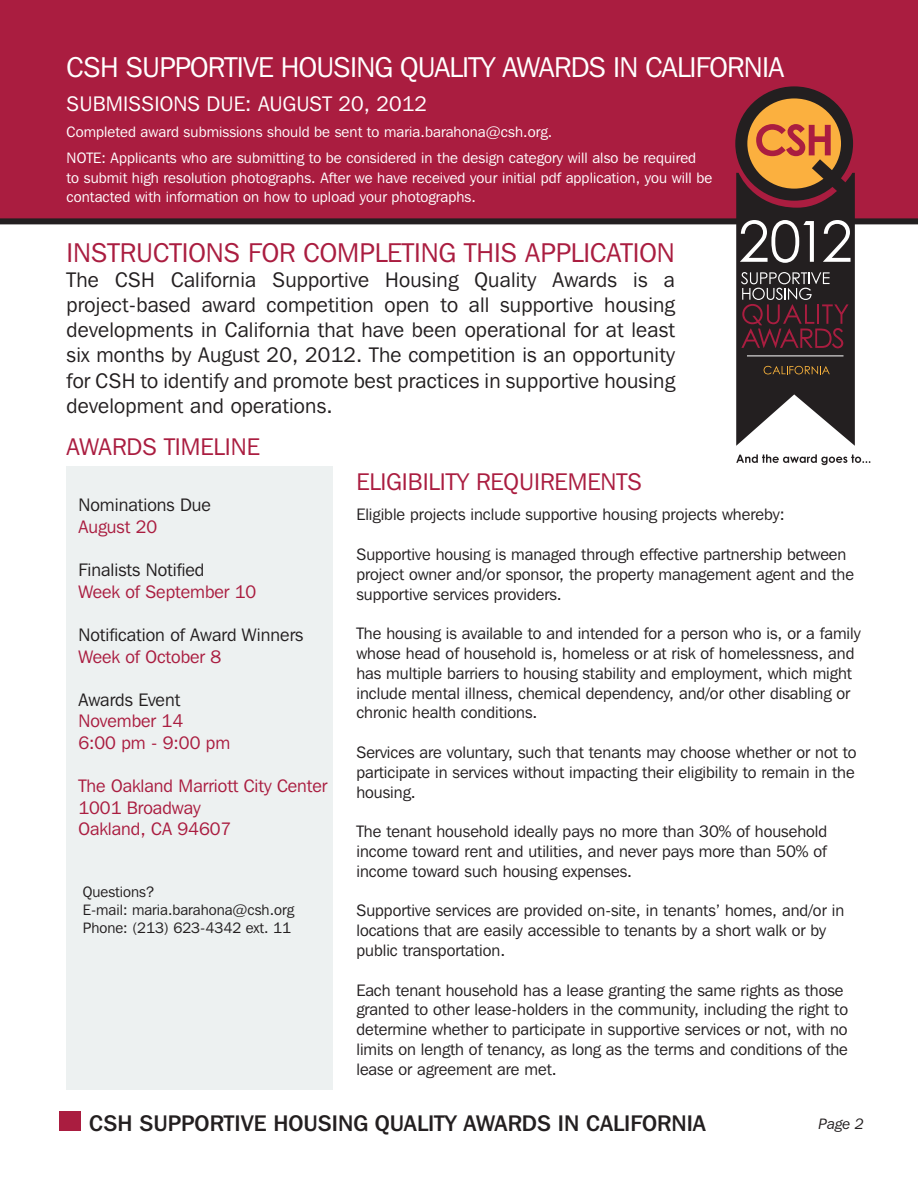
<style>
.page{position:relative;width:918px;height:1188px;background:#fff}
.page>*{position:absolute;margin:0;border:0;box-sizing:border-box;transform-origin:0 0}
.t1{font:28.5px "Franklin Gothic IT Cby BT";letter-spacing:-.025em;color:#fff}
.t2{font:27px "Franklin Gothic IT Cby BT";color:#aa1d40}
.t3{font:24px "Franklin Gothic IT Cby BT";color:#aa1d40}
.t4{font:500 22.5px "Franklin Gothic IT Cby BT";color:#231f20}
.t5{font:21px/25.2px "Franklin Gothic IT Cby BT";letter-spacing:.01em;color:#231f20;text-align:justify}
.t6{font:21px "Franklin Gothic IT Cby BT";letter-spacing:.005em;color:#fff}
.t7{font:18px/21.6px "Franklin Gothic IT Cby BT";color:#aa1d40}
.t8{font:18px "Franklin Gothic IT Cby BT";color:#231f20}
.t9{font:16.5px/19.8px "Franklin Gothic IT Cby BT";color:#231f20}
.t10{font:15px/26.2px "Franklin Gothic IT Cby BT";letter-spacing:.005em;color:#fff}
.t11{font:15px/18px "Franklin Gothic IT Cby BT";color:#231f20}
.t12{font:italic 15px "Franklin Gothic IT Cby BT";color:#231f20}
</style>
<div class="page">
<div style="left:0;top:0;width:918px;height:218px;background:#aa1d40"></div>
<div style="left:67px;top:466px;width:266px;height:624px;background:#edf1f1"></div>
<div style="left:59px;top:1112px;width:22px;height:19px;background:#aa1d40"></div>
<div style="left:0;top:218px;width:918px;height:6px;background:#231f20"></div>
<svg style="left:735px;top:86px;width:120px;height:360px"></svg>
<hr style="left:747px;top:356px;width:97px;height:1px;background:#fff">
<svg style="left:736px;top:454px;width:134px;height:11px"></svg>
<h1 class="t1" style="left:67px;top:49px;width:719px">CSH SUPPORTIVE HOUSING QUALITY AWARDS IN CALIFORNIA</h1>
<p class="t6" style="left:67px;top:90px;width:362px">SUBMISSIONS DUE: AUGUST 20, 2012</p>
<p class="t10" style="left:67px;top:118px;width:631px">Completed award submissions should be sent to maria.barahona@csh.org.<br>NOTE: Applicants who are submitting to be considered in the design category will also be required</p>
<p class="t10" style="left:67px;top:167px;width:647px;line-height:19.5px">to submit high resolution photographs. After we have received your initial pdf application, you will be contacted with information on how to upload your photographs.</p>
<h2 class="t2" style="left:67px;top:236px;width:610px">INSTRUCTIONS FOR COMPLETING THIS APPLICATION</h2>
<p class="t5" style="left:67px;top:267px;width:610px">The CSH California Supportive Housing Quality Awards is a project-based award competition open to all supportive housing developments in California that have been operational for at least six months by August 20, 2012. The competition is an opportunity for CSH to identify and promote best practices in supportive housing development and operations.</p>
<h3 class="t3" style="left:67px;top:432px;width:195px">AWARDS TIMELINE</h3>
<p class="t8" style="left:78px;top:494px;width:134px">Nominations Due</p>
<p class="t7" style="left:78px;top:516px;width:80px">August 20</p>
<p class="t8" style="left:78px;top:559px;width:128px">Finalists Notified</p>
<p class="t7" style="left:78px;top:581px;width:179px">Week of September 10</p>
<p class="t8" style="left:78px;top:624px;width:226px">Notification of Award Winners</p>
<p class="t7" style="left:78px;top:645px;width:144px">Week of October 8</p>
<p class="t8" style="left:78px;top:689px;width:103px">Awards Event</p>
<p class="t7" style="left:78px;top:710px;width:153px">November 14<br>6:00 pm - 9:00 pm</p>
<p class="t7" style="left:78px;top:775px;width:251px">The Oakland Marriott City Center<br>1001 Broadway<br>Oakland, CA 94607</p>
<p class="t11" style="left:83px;top:882px;width:213px">Questions?<br>E-mail: maria.barahona@csh.org<br>Phone: (213) 623-4342 ext. 11</p>
<h3 class="t3" style="left:356px;top:467px;width:287px">ELIGIBILITY REQUIREMENTS</h3>
<p class="t9" style="left:356px;top:505px;width:430px">Eligible projects include supportive housing projects whereby:</p>
<p class="t9" style="left:356px;top:544px;width:499px">Supportive housing is managed through effective partnership between project owner and/or sponsor, the property management agent and the supportive services providers.</p>
<p class="t9" style="left:356px;top:623px;width:506px">The housing is available to and intended for a person who is, or a family whose head of household is, homeless or at risk of homelessness, and has multiple barriers to housing stability and employment, which might include mental illness, chemical dependency, and/or other disabling or chronic health conditions.</p>
<p class="t9" style="left:356px;top:742px;width:502px;text-align:justify">Services are voluntary, such that tenants may choose whether or not to participate in services without impacting their eligibility to remain in the housing.</p>
<p class="t9" style="left:356px;top:821px;width:472px;text-align:justify">The tenant household ideally pays no more than 30% of household income toward rent and utilities, and never pays more than 50% of income toward such housing expenses.</p>
<p class="t9" style="left:356px;top:901px;width:489px">Supportive services are provided on-site, in tenants’ homes, and/or in locations that are easily accessible to tenants by a short walk or by public transportation.</p>
<p class="t9" style="left:356px;top:980px;width:493px">Each tenant household has a lease granting the same rights as those granted to other lease-holders in the community, including the right to determine whether to participate in supportive services or not, with no limits on length of tenancy, as long as the terms and conditions of the lease or agreement are met.</p>
<h3 class="t4" style="left:89px;top:1109px;width:618px">CSH SUPPORTIVE HOUSING QUALITY AWARDS IN CALIFORNIA</h3>
<p class="t12" style="left:819px;top:1114px;width:47px">Page 2</p>
</div>
